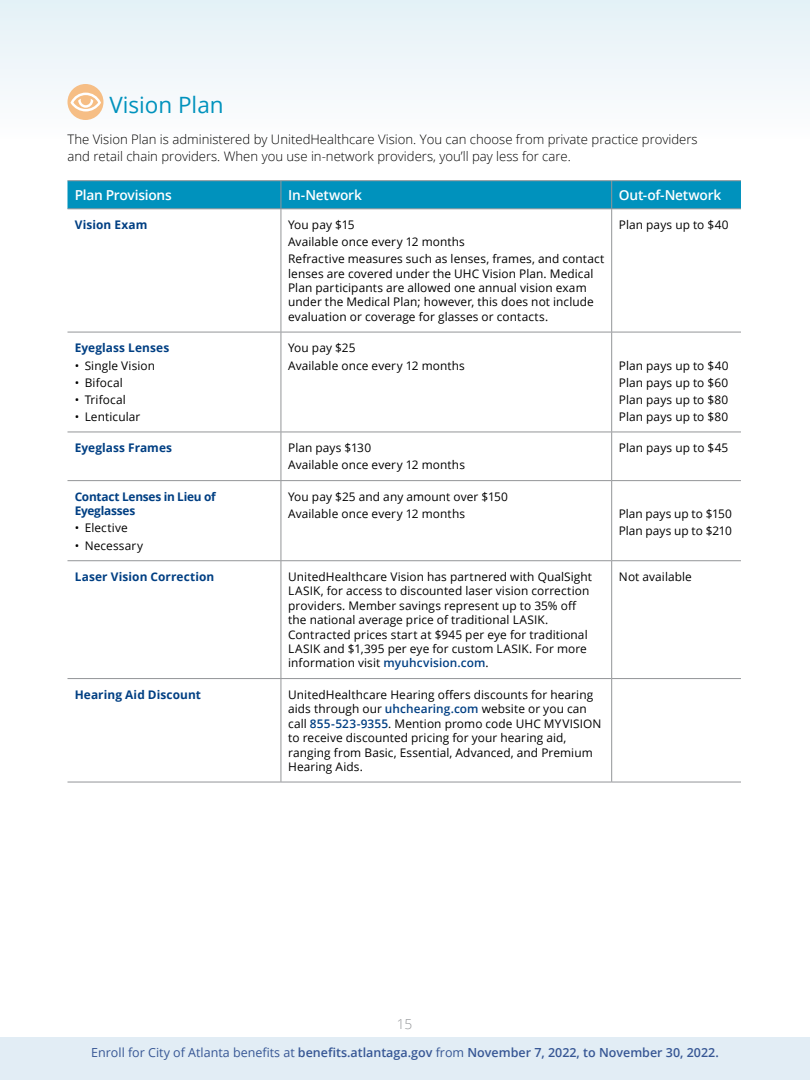
<style>
.page{position:relative;width:810px;height:1080px;background:#fff}
.page>*{position:absolute;margin:0;border:0;box-sizing:border-box;transform-origin:0 0}
.t1{font:22.5px "Open Sans";color:#0092bd}
.t2{font:600 13.75px "Open Sans";letter-spacing:-.02em;color:#fff}
.t3{font:300 13.75px "Open Sans";color:#939598}
.t4{font:300 13.12px/17.5px "Open Sans";color:#000}
.t5{font:600 12.5px "Open Sans";color:#375795}
.t6{font:11.88px/14.4px "Open Sans";letter-spacing:.01em;color:#000}
.t7{font:700 11.88px "Open Sans";letter-spacing:.005em;color:#003f83}
.t8{font:700 11.88px/14.4px "Open Sans";letter-spacing:-.02em;color:#003f83}
.s1{font-weight:600;color:#003f83}
.s2{font-weight:400}
</style>
<div class="page">
<div style="left:0;top:0;width:810px;height:139px;background:#f0f6fa"></div>
<div style="left:68px;top:84px;width:36px;height:36px;background:#f6be85;border-radius:50%"></div>
<svg style="left:70px;top:93px;width:31px;height:18px"></svg>
<hr style="left:68px;top:180px;width:213px;height:1px;background:#939598">
<hr style="left:281px;top:180px;width:331px;height:1px;background:#939598">
<hr style="left:612px;top:180px;width:129px;height:1px;background:#939598">
<svg style="left:68px;top:181px;width:673px;height:28px;background:#0592bb"></svg>
<hr style="left:68px;top:209px;width:213px;height:1px;background:#939598">
<hr style="left:281px;top:209px;width:331px;height:1px;background:#939598">
<hr style="left:281px;top:209px;width:1px;height:123px;background:#939598">
<hr style="left:612px;top:209px;width:129px;height:1px;background:#939598">
<hr style="left:611px;top:209px;width:1px;height:123px;background:#939598">
<hr style="left:68px;top:332px;width:213px;height:1px;background:#939598">
<hr style="left:281px;top:332px;width:331px;height:1px;background:#939598">
<hr style="left:281px;top:332px;width:1px;height:100px;background:#939598">
<hr style="left:612px;top:332px;width:129px;height:1px;background:#939598">
<hr style="left:611px;top:332px;width:1px;height:100px;background:#939598">
<hr style="left:68px;top:432px;width:213px;height:1px;background:#939598">
<hr style="left:281px;top:432px;width:331px;height:1px;background:#939598">
<hr style="left:281px;top:432px;width:1px;height:48px;background:#939598">
<hr style="left:612px;top:432px;width:129px;height:1px;background:#939598">
<hr style="left:611px;top:432px;width:1px;height:48px;background:#939598">
<hr style="left:68px;top:480px;width:213px;height:1px;background:#939598">
<hr style="left:281px;top:480px;width:331px;height:1px;background:#939598">
<hr style="left:281px;top:481px;width:1px;height:79px;background:#939598">
<hr style="left:612px;top:480px;width:129px;height:1px;background:#939598">
<hr style="left:611px;top:481px;width:1px;height:79px;background:#939598">
<hr style="left:68px;top:560px;width:213px;height:1px;background:#939598">
<hr style="left:281px;top:560px;width:331px;height:1px;background:#939598">
<hr style="left:281px;top:561px;width:1px;height:117px;background:#939598">
<hr style="left:612px;top:560px;width:129px;height:1px;background:#939598">
<hr style="left:611px;top:561px;width:1px;height:117px;background:#939598">
<hr style="left:68px;top:678px;width:213px;height:1px;background:#939598">
<hr style="left:281px;top:678px;width:331px;height:1px;background:#939598">
<hr style="left:281px;top:679px;width:1px;height:103px;background:#939598">
<hr style="left:612px;top:678px;width:129px;height:1px;background:#939598">
<hr style="left:611px;top:679px;width:1px;height:103px;background:#939598">
<hr style="left:68px;top:782px;width:213px;height:1px;background:#939598">
<hr style="left:281px;top:782px;width:331px;height:1px;background:#939598">
<hr style="left:612px;top:782px;width:129px;height:1px;background:#939598">
<div style="left:0;top:1038px;width:810px;height:42px;background:#e2edf5"></div>
<h1 class="t1" style="left:109px;top:89px;width:116px">Vision Plan</h1>
<p class="t4" style="left:68px;top:130px;width:632px">The Vision Plan is administered by UnitedHealthcare Vision. You can choose from private practice providers and retail chain providers. When you use in-network providers, you’ll pay less for care.</p>
<p class="t2" style="left:75px;top:186px;width:99px">Plan Provisions</p>
<p class="t2" style="left:288px;top:186px;width:75px">In-Network</p>
<p class="t2" style="left:619px;top:186px;width:104px">Out-of-Network</p>
<p class="t7" style="left:75px;top:216px;width:74px">Vision Exam</p>
<p class="t6" style="left:288px;top:216px;width:318px;line-height:17.1px">You pay $15<br>Available once every 12 months<br>Refractive measures such as lenses, frames, and contact</p>
<p class="t6" style="left:288px;top:266px;width:307px">lenses are covered under the UHC Vision Plan. Medical Plan participants are allowed one annual vision exam under the Medical Plan; however, this does not include evaluation or coverage for glasses or contacts.</p>
<p class="t6" style="left:619px;top:217px;width:111px">Plan pays up to $40</p>
<p class="t7" style="left:75px;top:340px;width:96px">Eyeglass Lenses</p>
<p class="t6" style="left:75px;top:358px;width:82px">• Single Vision</p>
<p class="t6" style="left:75px;top:375px;width:50px">• Bifocal</p>
<p class="t6" style="left:75px;top:392px;width:53px">• Trifocal</p>
<p class="t6" style="left:75px;top:409px;width:67px">• Lenticular</p>
<p class="t6" style="left:288px;top:339px;width:178px;line-height:17.1px">You pay $25<br>Available once every 12 months</p>
<p class="t6" style="left:619px;top:356px;width:111px;line-height:17.1px;text-align:justify">Plan pays up to $40<br>Plan pays up to $60<br>Plan pays up to $80<br>Plan pays up to $80</p>
<p class="t7" style="left:75px;top:440px;width:99px">Eyeglass Frames</p>
<p class="t6" style="left:288px;top:439px;width:178px;line-height:17.1px">Plan pays $130<br>Available once every 12 months</p>
<p class="t6" style="left:619px;top:441px;width:111px">Plan pays up to $45</p>
<p class="t8" style="left:75px;top:489px;width:143px">Contact Lenses in Lieu of<br>Eyeglasses</p>
<p class="t6" style="left:75px;top:521px;width:55px">• Elective</p>
<p class="t6" style="left:75px;top:538px;width:70px">• Necessary</p>
<p class="t6" style="left:288px;top:488px;width:221px;line-height:17.1px">You pay $25 and any amount over $150<br>Available once every 12 months</p>
<p class="t6" style="left:619px;top:505px;width:115px;line-height:17.1px">Plan pays up to $150<br>Plan pays up to $210</p>
<p class="t7" style="left:75px;top:568px;width:141px">Laser Vision Correction</p>
<p class="t6" style="left:288px;top:569px;width:305px">UnitedHealthcare Vision has partnered with QualSight LASIK, for access to discounted laser vision correction providers. Member savings represent up to 35% off the national average price of traditional LASIK.<br>Contracted prices start at $945 per eye for traditional LASIK and $1,395 per eye for custom LASIK. For more information visit <span class="s1">myuhcvision.com</span>.</p>
<p class="t6" style="left:619px;top:569px;width:75px">Not available</p>
<p class="t7" style="left:75px;top:686px;width:128px">Hearing Aid Discount</p>
<p class="t6" style="left:288px;top:687px;width:315px">UnitedHealthcare Hearing offers discounts for hearing aids through our <span class="s1">uhchearing.com</span> website or you can call <span class="s1">855-523-9355</span>. Mention promo code UHC MYVISION to receive discounted pricing for your hearing aid, ranging from Basic, Essential, Advanced, and Premium Hearing Aids.</p>
<p class="t3" style="left:397px;top:1014px;width:17px">15</p>
<p class="t5" style="left:91px;top:1044px;width:629px"><span class="s2">Enroll for City of Atlanta benefits at</span> benefits.atlantaga.gov <span class="s2">from</span> November 7, 2022, to November 30, 2022.</p>
</div>
